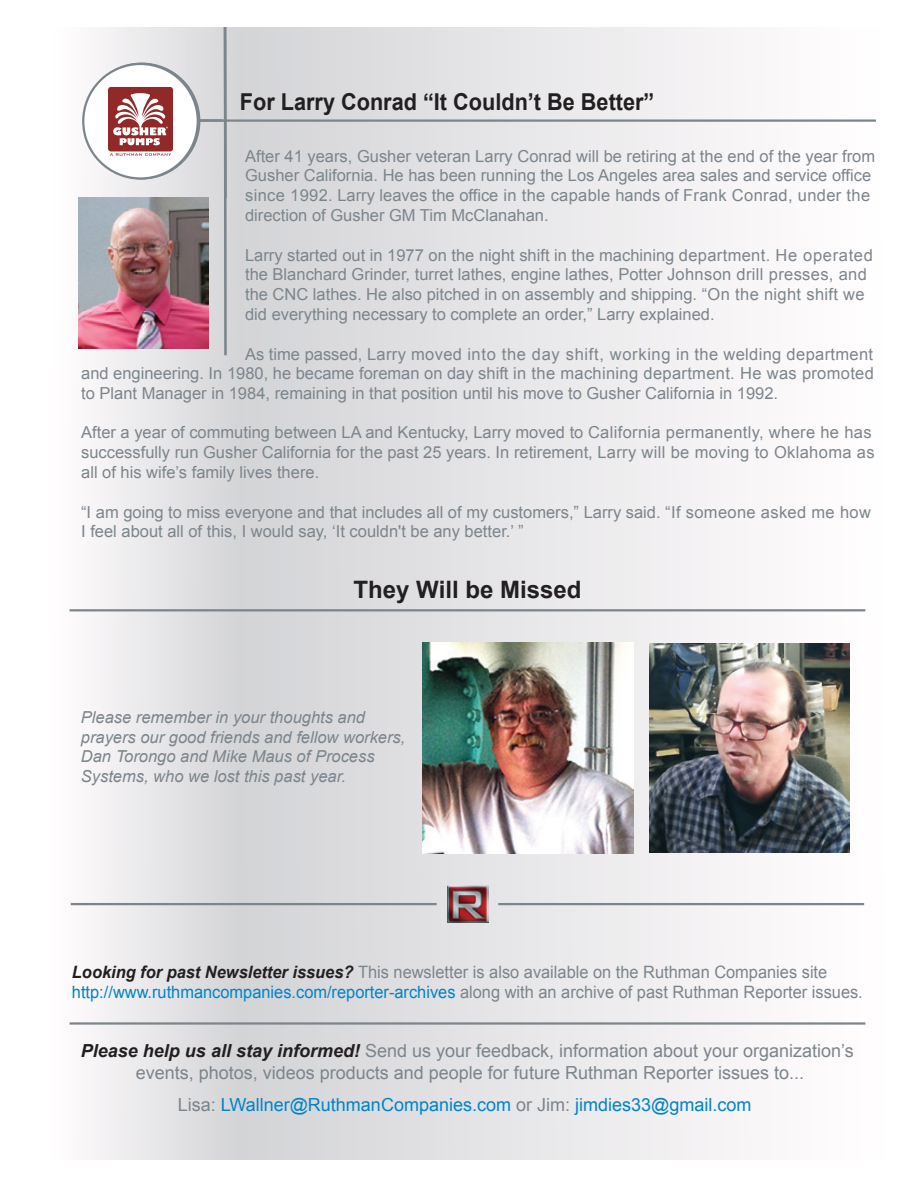
<style>
.page{position:relative;width:918px;height:1188px;background:#fff}
.page>*{position:absolute;margin:0;border:0;box-sizing:border-box;transform-origin:0 0}
.t1{font:700 24px "Arial";color:#231f20}
.t2{font:700 23.25px "Arial";color:#231f20;scale:.93 1}
.t3{font:18px/21.6px "Arial";color:#7c858c;text-align:center}
.t4{font:18px "Arial";color:#0083ca}
.t5{font:17.1px/20.4px "Arial";color:#7c858c;scale:.96 1}
.t6{font:16.5px/19.8px "Arial";color:#7c858c}
.t7{font:italic 16.5px/19.8px "Arial";color:#7c858c}
.t8{font:16.5px "Arial";letter-spacing:.02em;color:#7c858c}
.s1{font-weight:700;font-style:italic;color:#231f20}
.s2{color:#0083ca}
.s3{color:#7c858c}
</style>
<div class="page">
<div style="left:237px;top:27px;width:654px;height:1132px;background:linear-gradient(to right,#d3d4d6,#fffeff)"></div>
<div style="left:51px;top:27px;width:189px;height:1132px;background:linear-gradient(to right,#fffeff,#d3d4d6)"></div>
<svg style="left:224px;top:27px;width:3px;height:328px"></svg>
<hr style="left:224px;top:119px;width:652px;height:3px;background:#7c858c">
<img style="left:79px;top:197px;width:130px;height:151px">
<hr style="left:498px;top:903px;width:366px;height:2px;background:#7c858c">
<hr style="left:71px;top:903px;width:366px;height:2px;background:#7c858c">
<img style="left:447px;top:886px;width:41px;height:37px">
<hr style="left:70px;top:1022px;width:795px;height:3px;background:#7c858c">
<hr style="left:70px;top:609px;width:795px;height:2px;background:#7c858c">
<img style="left:650px;top:643px;width:200px;height:210px">
<img style="left:422px;top:642px;width:212px;height:212px">
<hr style="left:200px;top:119px;width:26px;height:3px;background:#7c858c">
<hr style="left:197px;top:119px;width:25px;height:3px;background:#7c858c">
<div style="left:83px;top:64px;width:115px;height:114px;background:#fff;border-radius:50%"></div>
<div style="left:82px;top:63px;width:117px;height:117px;border:2px solid #7c858c;border-radius:50%"></div>
<div style="left:108px;top:87px;width:65px;height:64px;background:#922929;border-radius:3px"></div>
<svg style="left:113px;top:93px;width:55px;height:52px"></svg>
<svg style="left:110px;top:153px;width:62px;height:3px"></svg>
<h2 class="t2" style="left:240px;top:87px;width:447px">For Larry Conrad “It Couldn’t Be Better”</h2>
<p class="t6" style="left:245px;top:146px;width:632px">After 41 years, Gusher veteran Larry Conrad will be retiring at the end of the year from Gusher California. He has been running the Los Angeles area sales and service office since 1992. Larry leaves the office in the capable hands of Frank Conrad, under the direction of Gusher GM Tim McClanahan.</p>
<p class="t6" style="left:245px;top:245px;width:629px">Larry started out in 1977 on the night shift in the machining department. He operated the Blanchard Grinder, turret lathes, engine lathes, Potter Johnson drill presses, and the CNC lathes. He also pitched in on assembly and shipping. “On the night shift we did everything necessary to complete an order,” Larry explained.</p>
<p class="t8" style="left:245px;top:343px;width:629px">As time passed, Larry moved into the day shift, working in the welding department</p>
<p class="t6" style="left:81px;top:363px;width:794px">and engineering. In 1980, he became foreman on day shift in the machining department. He was promoted to Plant Manager in 1984, remaining in that position until his move to Gusher California in 1992.</p>
<p class="t6" style="left:81px;top:423px;width:795px">After a year of commuting between LA and Kentucky, Larry moved to California permanently, where he has successfully run Gusher California for the past 25 years. In retirement, Larry will be moving to Oklahoma as all of his wife’s family lives there.</p>
<p class="t6" style="left:81px;top:502px;width:791px">“I am going to miss everyone and that includes all of my customers,” Larry said. “If someone asked me how<br>I feel about all of this, I would say, ‘It couldn't be any better.’ ”</p>
<h1 class="t1" style="left:354px;top:573px;width:229px">They Will be Missed</h1>
<p class="t7" style="left:81px;top:707px;width:326px">Please remember in your thoughts and prayers our good friends and fellow workers, Dan Torongo and Mike Maus of Process Systems, who we lost this past year.</p>
<p class="t5" style="left:72px;top:962px;width:825px"><span class="s1">Looking for past Newsletter issues?</span> This newsletter is also available on the Ruthman Companies site <span class="s2">http://www.ruthmancompanies.com/reporter-archives</span> along with an archive of past Ruthman Reporter issues.</p>
<p class="t3" style="left:81px;top:1040px;width:775px"><span class="s1">Please help us all stay informed!</span> Send us your feedback, information about your organization’s events, photos, videos products and people for future Ruthman Reporter issues to...</p>
<p class="t4" style="left:178px;top:1093px;width:575px"><span class="s3">Lisa:</span> LWallner@RuthmanCompanies.com <span class="s3">or Jim:</span> jimdies33@gmail.com</p>
</div>
